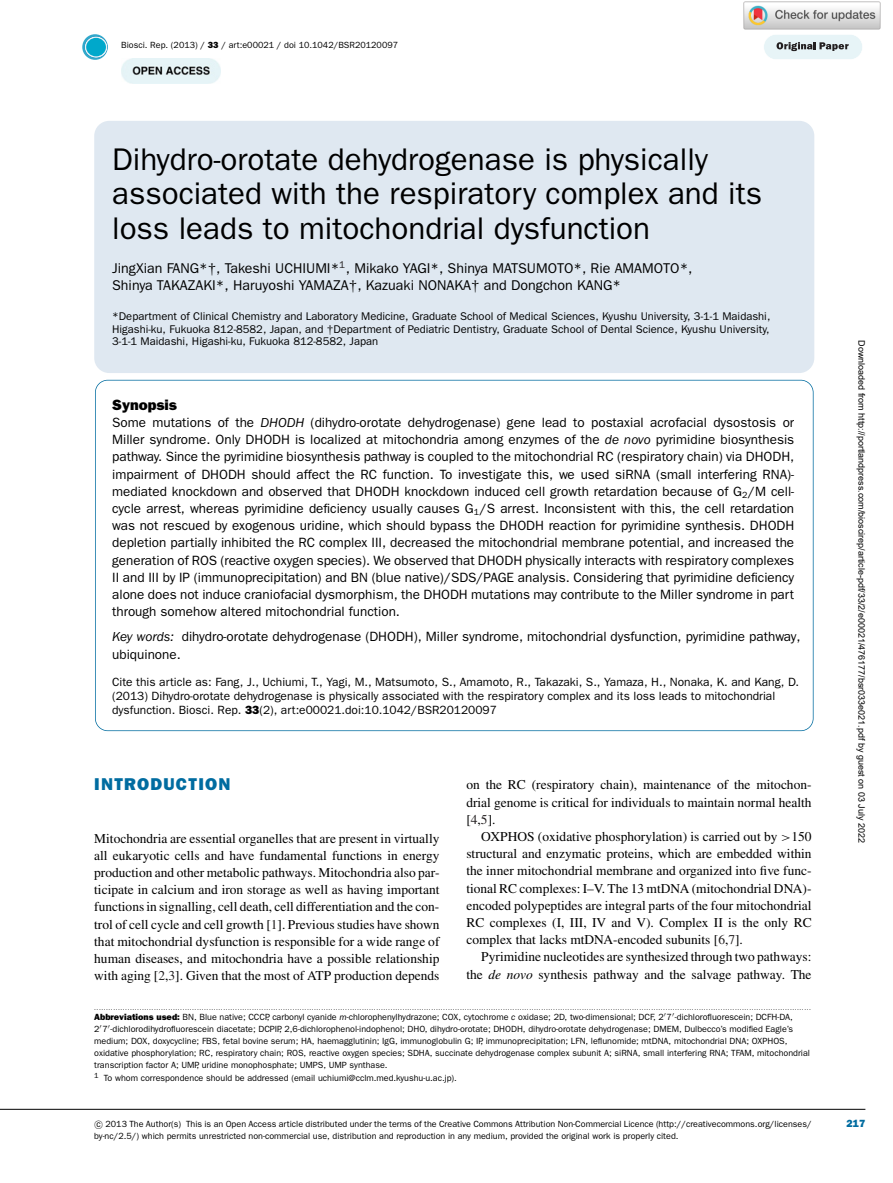
<style>
.page{position:relative;width:893px;height:1183px;background:#fff}
.page>*{position:absolute;margin:0;border:0;box-sizing:border-box;transform-origin:0 0}
.t1{font:31.35px/34.3px "Franklin Gothic";color:#000}
.t2{font:800 17.25px "Franklin Gothic";letter-spacing:.075em;color:#006ca0}
.t3{font:800 15px "Franklin Gothic";color:#000}
.t4{font:14.25px/17.2px "Franklin Gothic";color:#000}
.t5{font:13.5px/17.2px "Franklin Gothic";color:#000;text-align:justify}
.t6{font:13.5px/17.2px "Times";color:#000;text-align:justify}
.t7{font:12px/14.2px "Franklin Gothic";color:#000}
.t8{font:11.25px/12.8px "Franklin Gothic";color:#000;text-align:justify}
.t9{font:800 10.5px "Franklin Gothic";color:#006ca0}
.t10{font:9px/12px "Franklin Gothic";color:#000}
.t11{font:9px "Arial";color:#000}
.t12{font:6px "Franklin Gothic";color:#000}
.s1{font-weight:800}
.s2{font-style:italic}
.s3{color:#231f20}
.s4{font-family:"RMTMI"}
.s5{font-family:"CMSY10"}
</style>
<div class="page">
<svg style="left:82px;top:34px;width:26px;height:26px"></svg>
<svg style="left:85px;top:36px;width:22px;height:22px"></svg>
<div style="left:86px;top:38px;width:20px;height:18px;background:#00a8cb;border-radius:50%"></div>
<div style="left:764px;top:34px;width:98px;height:25px;background:#e7f4f7;border-radius:12px"></div>
<div style="left:763px;top:34px;width:100px;height:26px;border:1px solid #fff;border-radius:13px"></div>
<svg style="left:776px;top:42px;width:73px;height:9px"></svg>
<img style="left:122px;top:58px;width:98px;height:25px">
<div style="left:94px;top:121px;width:720px;height:252px;background:#dfe8f1;border-radius:15px"></div>
<hr style="left:0;top:1108px;width:865px;height:1px;background:#000">
<img style="left:743px;top:1px;width:138px;height:29px">
<p class="t10" style="left:121px;top:39px;width:278px">Biosci. Rep. (2013) / <span class="s1">33</span> / art:e00021 / doi 10.1042/BSR20120097</p>
<h1 class="t1" style="left:112px;top:145px;width:651px">Dihydro-orotate dehydrogenase is physically associated with the respiratory complex and its loss leads to mitochondrial dysfunction</h1>
<p class="t4" style="left:112px;top:260px;width:582px">JingXian FANG*†, Takeshi UCHIUMI*<sup>1</sup>, Mikako YAGI*, Shinya MATSUMOTO*, Rie AMAMOTO*,<br>Shinya TAKAZAKI*, Haruyoshi YAMAZA†, Kazuaki NONAKA† and Dongchon KANG*</p>
<p class="t8" style="left:112px;top:311px;width:660px">*Department of Clinical Chemistry and Laboratory Medicine, Graduate School of Medical Sciences, Kyushu University, 3-1-1 Maidashi, Higashi-ku, Fukuoka 812-8582, Japan, and †Department of Pediatric Dentistry, Graduate School of Dental Science, Kyushu University, 3-1-1 Maidashi, Higashi-ku, Fukuoka 812-8582, Japan</p>
<p class="t3" style="left:112px;top:399px;width:66px">Synopsis</p>
<p class="t5" style="left:112px;top:415px;width:684px">Some mutations of the <span class="s2">DHODH</span> (dihydro-orotate dehydrogenase) gene lead to postaxial acrofacial dysostosis or Miller syndrome. Only DHODH is localized at mitochondria among enzymes of the <span class="s2">de novo</span> pyrimidine biosynthesis pathway. Since the pyrimidine biosynthesis pathway is coupled to the mitochondrial RC (respiratory chain) via DHODH, impairment of DHODH should affect the RC function. To investigate this, we used siRNA (small interfering RNA)- mediated knockdown and observed that DHODH knockdown induced cell growth retardation because of G<sub>2</sub>/M cell&shy;cycle arrest, whereas pyrimidine deficiency usually causes G<sub>1</sub>/S arrest. Inconsistent with this, the cell retardation was not rescued by exogenous uridine, which should bypass the DHODH reaction for pyrimidine synthesis. DHODH depletion partially inhibited the RC complex III, decreased the mitochondrial membrane potential, and increased the generation of ROS (reactive oxygen species). We observed that DHODH physically interacts with respiratory complexes II and III by IP (immunoprecipitation) and BN (blue native)/SDS/PAGE analysis. Considering that pyrimidine deficiency alone does not induce craniofacial dysmorphism, the DHODH mutations may contribute to the Miller syndrome in part through somehow altered mitochondrial function.</p>
<p class="t5" style="left:112px;top:629px;width:690px"><span class="s2">Key words:</span> dihydro-orotate dehydrogenase (DHODH), Miller syndrome, mitochondrial dysfunction, pyrimidine pathway, ubiquinone.</p>
<p class="t7" style="left:112px;top:675px;width:688px">Cite this article as: Fang, J., Uchiumi, T., Yagi, M., Matsumoto, S., Amamoto, R., Takazaki, S., Yamaza, H., Nonaka, K. and Kang, D. (2013) Dihydro-orotate dehydrogenase is physically associated with the respiratory complex and its loss leads to mitochondrial dysfunction. Biosci. Rep. <span class="s1">33</span>(2), art:e00021.doi:10.1042/BSR20120097</p>
<p class="t2" style="left:94px;top:777px;width:138px">INTRODUCTION</p>
<p class="t6" style="left:466px;top:777px;width:347px">on the RC (respiratory chain), maintenance of the mitochon&shy;drial genome is critical for individuals to maintain normal health [<span class="s3">4</span>,<span class="s3">5</span>].</p>
<p class="t6" style="left:466px;top:828px;width:347px;text-indent:15px">OXPHOS (oxidative phosphorylation) is carried out by <span class="s4">&gt;</span>150 structural and enzymatic proteins, which are embedded within the inner mitochondrial membrane and organized into five func&shy;tional RC complexes: I–V. The 13 mtDNA (mitochondrial DNA)- encoded polypeptides are integral parts of the four mitochondrial RC complexes (I, III, IV and V). Complex II is the only RC complex that lacks mtDNA-encoded subunits [<span class="s3">6</span>,<span class="s3">7</span>].</p>
<p class="t6" style="left:466px;top:949px;width:347px;text-align:right">Pyrimidine nucleotides are synthesized through two pathways: the <span class="s2">de novo</span> synthesis pathway and the salvage pathway. The</p>
<p class="t6" style="left:94px;top:830px;width:347px">Mitochondria are essential organelles that are present in virtually all eukaryotic cells and have fundamental functions in energy production and other metabolic pathways. Mitochondria also par&shy;ticipate in calcium and iron storage as well as having important functions in signalling, cell death, cell differentiation and the con&shy;trol of cell cycle and cell growth [<span class="s3">1</span>]. Previous studies have shown that mitochondrial dysfunction is responsible for a wide range of human diseases, and mitochondria have a possible relationship with aging [<span class="s3">2</span>,<span class="s3">3</span>]. Given that the most of ATP production depends</p>
<p class="t12" style="left:94px;top:1005px;width:718px">............................................................................................................................................................................................................................................................................................................</p>
<p class="t10" style="left:94px;top:1011px;width:717px"><span class="s1">Abbreviations used:</span> BN, Blue native; CCCP, carbonyl cyanide <span class="s2">m</span>-chlorophenylhydrazone; COX, cytochrome <span class="s2">c</span> oxidase; 2D, two-dimensional; DCF, 2<sup>-</sup>7<sup>-</sup>-dichlorofluorescein; DCFH-DA, 2<sup>-</sup>7<sup>-</sup>-dichlorodihydrofluorescein diacetate; DCPIP, 2,6-dichlorophenol-indophenol; DHO, dihydro-orotate; DHODH, dihydro-orotate dehydrogenase; DMEM, Dulbecco’s modified Eagle’s medium; DOX, doxycycline; FBS, fetal bovine serum; HA, haemagglutinin; IgG, immunoglobulin G; IP, immunoprecipitation; LFN, leflunomide; mtDNA, mitochondrial DNA; OXPHOS, oxidative phosphorylation; RC, respiratory chain; ROS, reactive oxygen species; SDHA, succinate dehydrogenase complex subunit A; siRNA, small interfering RNA; TFAM, mitochondrial transcription factor A; UMP, uridine monophosphate; UMPS, UMP synthase.</p>
<p class="t10" style="left:94px;top:1072px;width:364px"><sup>1</sup> To whom correspondence should be addressed (email uchiumi@cclm.med.kyushu-u.ac.jp).</p>
<p class="t11" style="left:865px;top:340px;width:504px;rotate:90deg">Downloaded from http://portlandpress.com/bioscirep/article-pdf/33/2/e00021/476177/bsr033e021.pdf by guest on 03 July 2022</p>
<p class="t10" style="left:94px;top:1118px;width:719px"><span class="s5">-</span>c 2013 The Author(s) This is an Open Access article distributed under the terms of the Creative Commons Attribution Non-Commercial Licence (http://creativecommons.org/licenses/ by-nc/2.5/) which permits unrestricted non-commercial use, distribution and reproduction in any medium, provided the original work is properly cited.</p>
<p class="t9" style="left:847px;top:1119px;width:20px">217</p>
</div>
